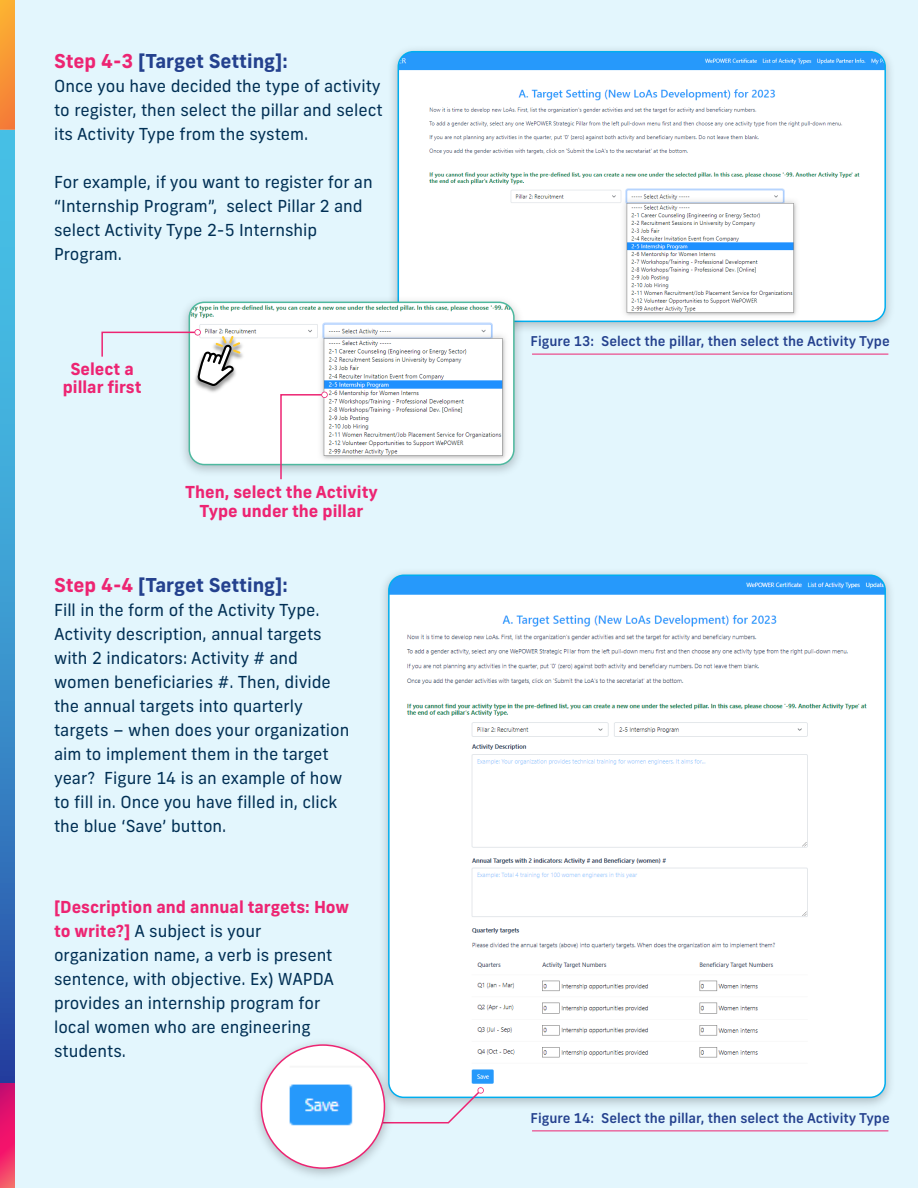
<style>
.page{position:relative;width:918px;height:1188px;background:#e3f6fd}
.page>*{position:absolute;margin:0;border:0;box-sizing:border-box;transform-origin:0 0}
.t1{font:700 19.05px "New Frank";color:#24418e}
.t2{font:16.5px/24px "New Frank";color:#002f54}
.t3{font:700 16.5px/18px "New Frank";color:#ed2472;text-align:center}
.t4{font:500 13.5px "New Frank";color:#24418e}
.s1{color:#ed2472}
.s2{font-weight:700;color:#ed2472}
</style>
<div class="page">
<svg style="left:0;top:130px;width:15px;height:953px;background:#3a92cc"></svg>
<svg style="left:0;top:1083px;width:15px;height:105px;background:#e8226c"></svg>
<svg style="left:0;top:0;width:15px;height:130px;background:#f89635"></svg>
<hr style="left:532px;top:354px;width:356px;height:1px;background:#ed2472">
<hr style="left:532px;top:1131px;width:356px;height:1px;background:#ed2472">
<img style="left:392px;top:49px;width:499px;height:280px">
<img style="left:398px;top:52px;width:487px;height:269px">
<div style="left:398px;top:51px;width:488px;height:271px;border:2px solid #00aeef;border-radius:15px"></div>
<img style="left:389px;top:575px;width:496px;height:522px">
<div style="left:388px;top:575px;width:498px;height:523px;border:2px solid #00aeef;border-radius:15px"></div>
<img style="left:183px;top:291px;width:345px;height:182px">
<img style="left:189px;top:302px;width:325px;height:163px">
<div style="left:189px;top:302px;width:326px;height:163px;border:2px solid #4eb99f;border-radius:15px"></div>
<img style="left:192px;top:333px;width:54px;height:61px">
<svg style="left:101px;top:329px;width:139px;height:57px"></svg>
<svg style="left:280px;top:392px;width:48px;height:88px;background:#f2edf1"></svg>
<svg style="left:399px;top:1087px;width:85px;height:37px"></svg>
<img style="left:257px;top:1034px;width:142px;height:142px">
<img style="left:261px;top:1045px;width:123px;height:123px;border-radius:62px">
<div style="left:261px;top:1044px;width:124px;height:125px;border:2px solid #ed2472;border-radius:50%"></div>
<p class="t1" style="left:54px;top:49px;width:235px"><span class="s1">Step 4-3</span> [Target Setting]:</p>
<p class="t2" style="left:54px;top:74px;width:330px">Once you have decided the type of activity to register, then select the pillar and select its Activity Type from the system.</p>
<p class="t2" style="left:54px;top:170px;width:320px">For example, if you want to register for an “Internship Program”, select Pillar 2 and select Activity Type 2-5 Internship<br>Program.</p>
<p class="t3" style="left:63px;top:360px;width:80px">Select a pillar first</p>
<p class="t3" style="left:185px;top:482px;width:194px;line-height:19.5px">Then, select the Activity<br>Type under the pillar</p>
<p class="t1" style="left:54px;top:573px;width:235px"><span class="s1">Step 4-4</span> [Target Setting]:</p>
<p class="t2" style="left:54px;top:598px;width:297px">Fill in the form of the Activity Type.<br>Activity description, annual targets with 2 indicators: Activity # and women beneficiaries #. Then, divide the annual targets into quarterly targets – when does your organization aim to implement them in the target year? Figure 14 is an example of how to fill in. Once you have filled in, click the blue ‘Save’ button.</p>
<p class="t2" style="left:54px;top:895px;width:297px"><span class="s2">[Description and annual targets: How to write?]</span> A subject is your organization name, a verb is present sentence, with objective. Ex) WAPDA provides an internship program for local women who are engineering students.</p>
<p class="t4" style="left:530px;top:332px;width:361px">Figure 13: Select the pillar, then select the Activity Type</p>
<p class="t4" style="left:530px;top:1109px;width:361px">Figure 14: Select the pillar, then select the Activity Type</p>
</div>
